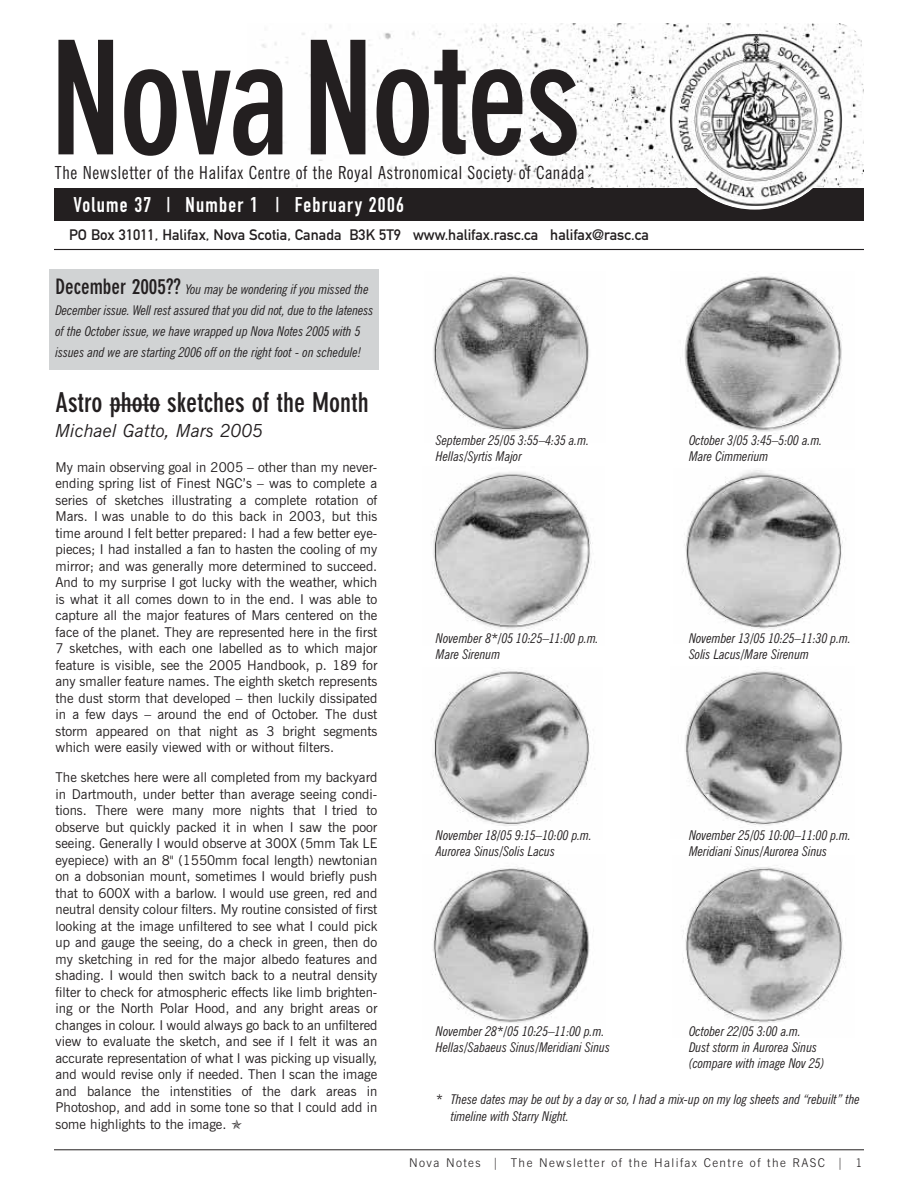
<style>
.page{position:relative;width:918px;height:1188px;background:#fff}
.page>*{position:absolute;margin:0;border:0;box-sizing:border-box;transform-origin:0 0}
.t1{font:700 condensed 155.7px "DIN Neuzeit Grotesk";letter-spacing:-.02em;color:#231f20}
.t2{font:700 condensed 27px "DIN Neuzeit Grotesk";color:#231f20}
.t3{font:21px "DIN Engschrift";letter-spacing:.06em;color:#fff}
.t4{font:condensed 18px "News Gothic BT";letter-spacing:.035em;color:#231f20}
.t5{font:italic 18px "News Gothic BT";color:#231f20}
.t6{font:15px "DIN Mittelschrift";color:#231f20}
.t7{font:13.5px/16.5px "News Gothic BT";color:#231f20;text-align:justify}
.t8{font:italic condensed 13.5px/16.2px "News Gothic BT";color:#231f20}
.t9{font:300 12px "News Gothic BT";letter-spacing:.12em;color:#231f20}
.s1{font-family:"DIN Neuzeit Grotesk";font-weight:700;font-style:normal;font-size:21px}
</style>
<div class="page">
<hr style="left:54px;top:1149px;width:810px;height:1px;background:#231f20">
<img style="left:248px;top:23px;width:616px;height:166px">
<div style="left:54px;top:189px;width:810px;height:32px;background:#231f20"></div>
<img style="left:668px;top:33px;width:175px;height:175px">
<hr style="left:54px;top:249px;width:810px;height:1px;background:#231f20">
<img style="left:684px;top:276px;width:159px;height:156px">
<img style="left:431px;top:472px;width:162px;height:158px">
<img style="left:432px;top:867px;width:158px;height:158px">
<img style="left:684px;top:470px;width:160px;height:161px">
<img style="left:433px;top:272px;width:156px;height:159px">
<img style="left:433px;top:669px;width:158px;height:157px">
<img style="left:685px;top:669px;width:158px;height:158px">
<img style="left:682px;top:865px;width:163px;height:158px">
<hr style="left:110px;top:404px;width:50px;height:2px;background:#231f20">
<div style="left:49px;top:269px;width:330px;height:101px;background:#d1d3d4"></div>
<h1 class="t1" style="left:50px;top:40px;width:532px">NovaNotes</h1>
<h3 class="t4" style="left:55px;top:166px;width:531px">The Newsletter of the Halifax Centre of the Royal Astronomical Society of Canada</h3>
<h3 class="t3" style="left:74px;top:197px;width:332px">Volume 37 | Number 1 | February 2006</h3>
<p class="t6" style="left:69px;top:229px;width:581px">PO Box 31011, Halifax, Nova Scotia, Canada B3K 5T9 www.halifax.rasc.ca halifax@rasc.ca</p>
<p class="t8" style="left:56px;top:281px;width:320px;line-height:21px"><span class="s1">December 2005??</span> You may be wondering if you missed the December issue. Well rest assured that you did not, due to the lateness of the October issue, we have wrapped up Nova Notes 2005 with 5 issues and we are starting 2006 off on the right foot - on schedule!</p>
<h2 class="t2" style="left:56px;top:392px;width:315px">Astro photo sketches of the Month</h2>
<h3 class="t5" style="left:56px;top:424px;width:209px">Michael Gatto, Mars 2005</h3>
<p class="t7" style="left:56px;top:460px;width:323px">My main observing goal in 2005 – other than my never&shy;ending spring list of Finest NGC’s – was to complete a series of sketches illustrating a complete rotation of Mars. I was unable to do this back in 2003, but this time around I felt better prepared: I had a few better eye&shy;pieces; I had installed a fan to hasten the cooling of my mirror; and was generally more determined to succeed.<br>And to my surprise I got lucky with the weather, which is what it all comes down to in the end. I was able to capture all the major features of Mars centered on the face of the planet. They are represented here in the first 7 sketches, with each one labelled as to which major feature is visible, see the 2005 Handbook, p. 189 for any smaller feature names. The eighth sketch represents the dust storm that developed – then luckily dissipated in a few days – around the end of October. The dust storm appeared on that night as 3 bright segments which were easily viewed with or without filters.</p>
<p class="t7" style="left:56px;top:771px;width:323px">The sketches here were all completed from my backyard in Dartmouth, under better than average seeing condi&shy;tions. There were many more nights that I tried to observe but quickly packed it in when I saw the poor seeing. Generally I would observe at 300X (5mm Tak LE eyepiece) with an 8" (1550mm focal length) newtonian on a dobsonian mount, sometimes I would briefly push that to 600X with a barlow. I would use green, red and neutral density colour filters. My routine consisted of first looking at the image unfiltered to see what I could pick up and gauge the seeing, do a check in green, then do my sketching in red for the major albedo features and shading. I would then switch back to a neutral density filter to check for atmospheric effects like limb brighten&shy;ing or the North Polar Hood, and any bright areas or changes in colour. I would always go back to an unfiltered view to evaluate the sketch, and see if I felt it was an accurate representation of what I was picking up visually, and would revise only if needed. Then I scan the image and balance the intenstities of the dark areas in Photoshop, and add in some tone so that I could add in some highlights to the image. ✯</p>
<p class="t8" style="left:436px;top:434px;width:155px">September 25/05 3:55–4:35 a.m.<br>Hellas/Syrtis Major</p>
<p class="t8" style="left:689px;top:434px;width:135px">October 3/05 3:45–5:00 a.m.<br>Mare Cimmerium</p>
<p class="t8" style="left:436px;top:632px;width:164px">November 8*/05 10:25–11:00 p.m.<br>Mare Sirenum</p>
<p class="t8" style="left:689px;top:632px;width:163px">November 13/05 10:25–11:30 p.m.<br>Solis Lacus/Mare Sirenum</p>
<p class="t8" style="left:436px;top:829px;width:158px">November 18/05 9:15–10:00 p.m.<br>Aurorea Sinus/Solis Lacus</p>
<p class="t8" style="left:689px;top:829px;width:163px">November 25/05 10:00–11:00 p.m.<br>Meridiani Sinus/Aurorea Sinus</p>
<p class="t8" style="left:436px;top:1025px;width:176px">November 28*/05 10:25–11:00 p.m.<br>Hellas/Sabaeus Sinus/Meridiani Sinus</p>
<p class="t8" style="left:689px;top:1025px;width:137px">October 22/05 3:00 a.m.<br>Dust storm in Aurorea Sinus (compare with image Nov 25)</p>
<p class="t8" style="left:451px;top:1093px;width:411px;text-indent:-15px">* These dates may be out by a day or so, I had a mix-up on my log sheets and “rebuilt” the timeline with Starry Night.</p>
<p class="t9" style="left:409px;top:1158px;width:455px">Nova Notes | The Newsletter of the Halifax Centre of the RASC | 1</p>
</div>
